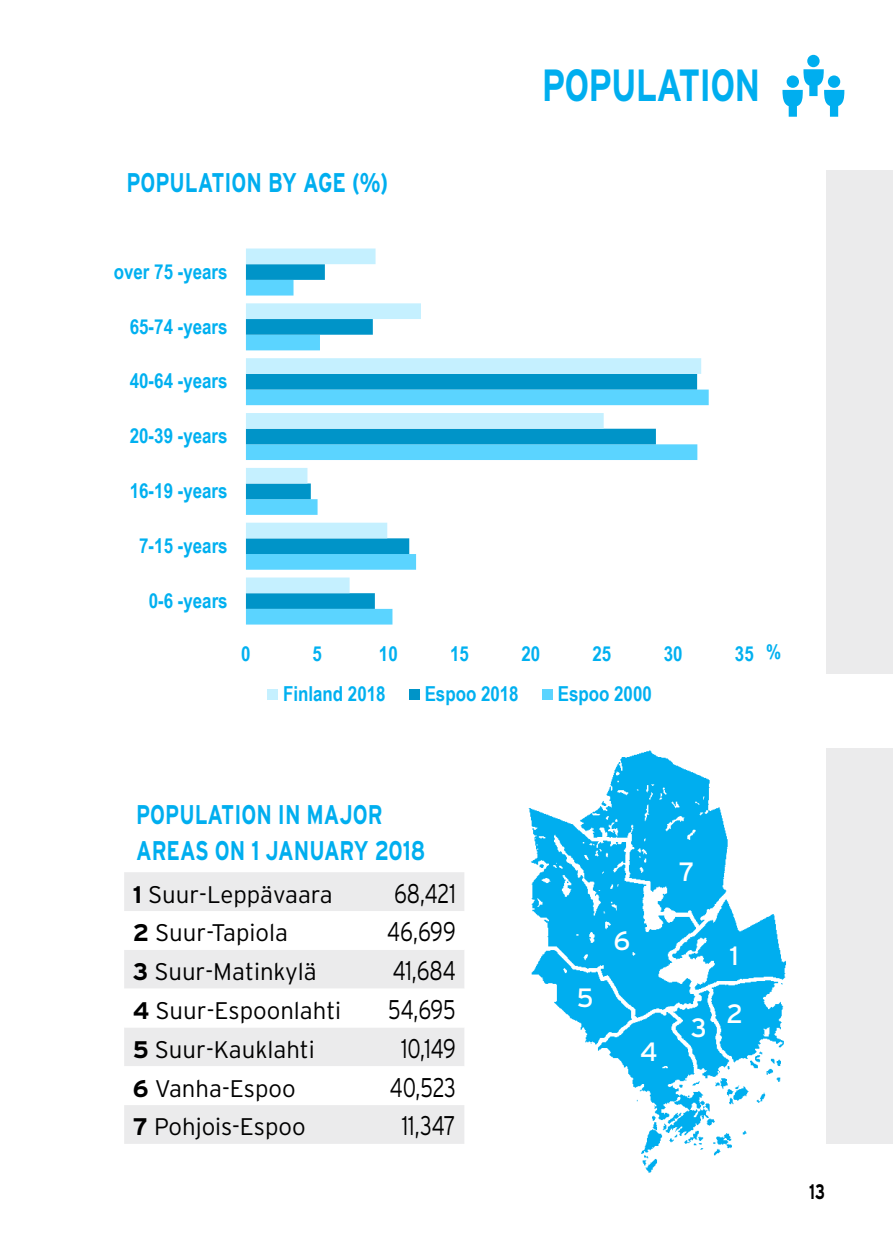
<style>
.page{position:relative;width:893px;height:1259px;background:#fff}
.page>*{position:absolute;margin:0;border:0;box-sizing:border-box;transform-origin:0 0}
.t1{font:700 45px "Interstate";letter-spacing:-.025em;color:#00aeef;scale:.77 1}
.t2{font:700 27px/36px "Interstate";color:#00aeef;scale:.77 1}
.t3{font:300 27px "Interstate";color:#000;scale:.77 1}
.t4{font:26.4px/57.9px "Interstate";color:#fff}
.t5{font:300 24px "Interstate";color:#000}
.t6{font:700 21px "Interstate";color:#000;scale:.73 1}
.t7{font:700 20.7px "Arial Narrow";color:#00b0f0}
.s1{font-weight:700}
</style>
<div class="page">
<div style="left:826px;top:748px;width:67px;height:395px;background:#ebebec"></div>
<div style="left:826px;top:170px;width:67px;height:504px;background:#ebebec"></div>
<img style="left:528px;top:750px;width:258px;height:423px">
<svg style="left:246px;top:358px;width:463px;height:266px"></svg>
<svg style="left:246px;top:593px;width:451px;height:16px"></svg>
<svg style="left:246px;top:248px;width:455px;height:345px"></svg>
<div style="left:268px;top:688px;width:10px;height:11px;background:#c5f0ff"></div>
<div style="left:409px;top:688px;width:11px;height:11px;background:#0094c8"></div>
<div style="left:542px;top:688px;width:11px;height:11px;background:#5bd4ff"></div>
<div style="left:124px;top:872px;width:340px;height:272px;background:#ebebec"></div>
<svg style="left:124px;top:911px;width:340px;height:194px"></svg>
<div style="left:807px;top:55px;width:13px;height:12px;background:#00aeef;border-radius:50%"></div>
<svg style="left:782px;top:69px;width:62px;height:48px"></svg>
<h1 class="t1" style="left:542px;top:60px;width:285px">POPULATION</h1>
<h2 class="t2" style="left:126px;top:165px;width:342px">POPULATION BY AGE (%)</h2>
<p class="t7" style="left:114px;top:256px;width:115px">over 75 -years</p>
<p class="t7" style="left:130px;top:311px;width:99px">65-74 -years</p>
<p class="t7" style="left:130px;top:365px;width:99px">40-64 -years</p>
<p class="t7" style="left:130px;top:420px;width:99px">20-39 -years</p>
<p class="t7" style="left:130px;top:475px;width:99px">16-19 -years</p>
<p class="t7" style="left:139px;top:530px;width:90px">7-15 -years</p>
<p class="t7" style="left:149px;top:585px;width:80px">0-6 -years</p>
<p class="t7" style="left:241px;top:637px;width:11px">0</p>
<p class="t7" style="left:312px;top:637px;width:11px">5</p>
<p class="t7" style="left:379px;top:637px;width:20px">10</p>
<p class="t7" style="left:450px;top:637px;width:20px">15</p>
<p class="t7" style="left:521px;top:637px;width:20px">20</p>
<p class="t7" style="left:593px;top:637px;width:20px">25</p>
<p class="t7" style="left:664px;top:637px;width:20px">30</p>
<p class="t7" style="left:735px;top:637px;width:20px">35</p>
<p class="t7" style="left:283px;top:678px;width:104px">Finland 2018</p>
<p class="t7" style="left:425px;top:678px;width:96px">Espoo 2018</p>
<p class="t7" style="left:558px;top:678px;width:96px">Espoo 2000</p>
<p class="t7" style="left:766px;top:635px;width:17px">%</p>
<h2 class="t2" style="left:136px;top:796px;width:377px">POPULATION IN MAJOR<br>AREAS ON 1 JANUARY 2018</h2>
<p class="t5" style="left:133px;top:880px;width:202px"><span class="s1">1</span> Suur-Leppävaara</p>
<h2 class="t3" style="left:394px;top:878px;width:82px">68,421</h2>
<p class="t5" style="left:133px;top:919px;width:157px"><span class="s1">2</span> Suur-Tapiola</p>
<h2 class="t3" style="left:387px;top:916px;width:90px">46,699</h2>
<p class="t5" style="left:133px;top:958px;width:186px"><span class="s1">3</span> Suur-Matinkylä</p>
<h2 class="t3" style="left:393px;top:955px;width:83px">41,684</h2>
<p class="t5" style="left:133px;top:997px;width:210px"><span class="s1">4</span> Suur-Espoonlahti</p>
<h2 class="t3" style="left:388px;top:994px;width:89px">54,695</h2>
<p class="t5" style="left:133px;top:1035px;width:184px"><span class="s1">5</span> Suur-Kauklahti</p>
<h2 class="t3" style="left:401px;top:1033px;width:73px">10,149</h2>
<p class="t5" style="left:133px;top:1074px;width:165px"><span class="s1">6</span> Vanha-Espoo</p>
<h2 class="t3" style="left:390px;top:1072px;width:87px">40,523</h2>
<p class="t5" style="left:133px;top:1113px;width:174px"><span class="s1">7</span> Pohjois-Espoo</p>
<h2 class="t3" style="left:402px;top:1110px;width:72px">11,347</h2>
<p class="t4" style="left:577px;top:969px;width:18px">5</p>
<p class="t4" style="left:614px;top:911px;width:18px">6</p>
<p class="t4" style="left:640px;top:1022px;width:19px">4</p>
<p class="t4" style="left:679px;top:842px;width:17px">7</p>
<p class="t4" style="left:691px;top:999px;width:18px">3</p>
<p class="t4" style="left:727px;top:926px;width:18px">1<br>2</p>
<p class="t6" style="left:809px;top:1180px;width:23px">13</p>
</div>
